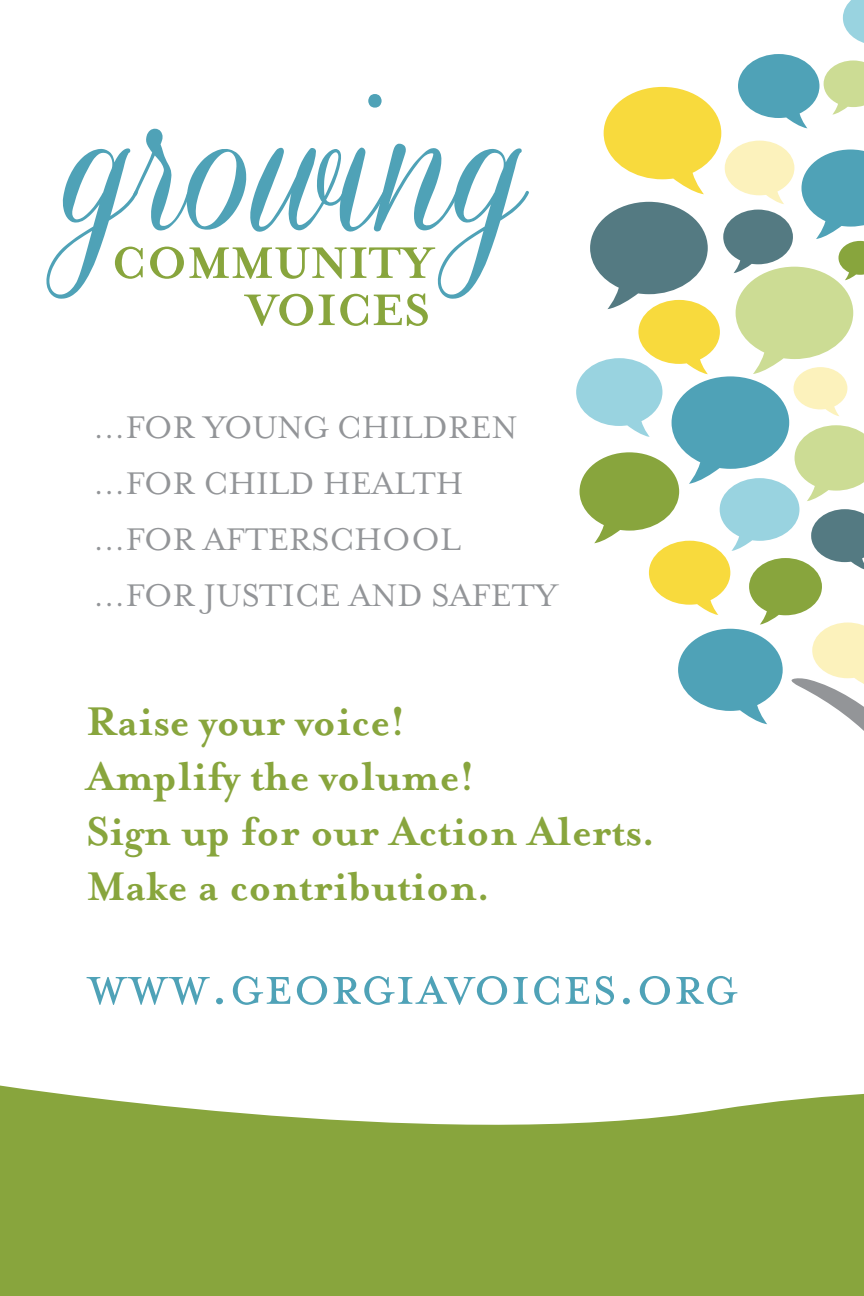
<style>
.page{position:relative;width:864px;height:1296px;background:#fff}
.page>*{position:absolute;margin:0;border:0;box-sizing:border-box;transform-origin:0 0}
.t1{font:154.4px "Coneria Script Demo";color:#4fa2b7}
.t2{font:62px "Mrs Eaves Small Caps";color:#4fa2b7}
.t3{font:700 50.8px/47.2px "Mrs Eaves";color:#88a53d;text-align:right}
.t4{font:700 46px/55.2px "Mrs Eaves";color:#88a53d}
.t5{font:36px/56px "Mrs Eaves Small Caps";color:#939598}
</style>
<div class="page">
<svg style="left:0;top:1085px;width:780px;height:211px;background:#97b157"></svg>
<svg style="left:780px;top:724px;width:84px;height:572px"></svg>
<svg style="left:576px;top:0;width:288px;height:724px"></svg>
<h1 class="t1" style="left:64px;top:85px;width:463px">growing</h1>
<p class="t3" style="left:111px;top:240px;width:324px">COMMUNITY<br>VOICES</p>
<p class="t5" style="left:94px;top:400px;width:466px">…FOR YOUNG CHILDREN …FOR CHILD HEALTH …FOR AFTERSCHOOL …FOR JUSTICE AND SAFETY</p>
<p class="t4" style="left:86px;top:694px;width:571px">Raise your voice!<br>Amplify the volume!<br>Sign up for our Action Alerts.<br>Make a contribution.</p>
<h2 class="t2" style="left:86px;top:953px;width:653px">www.georgiavoices.org</h2>
</div>
